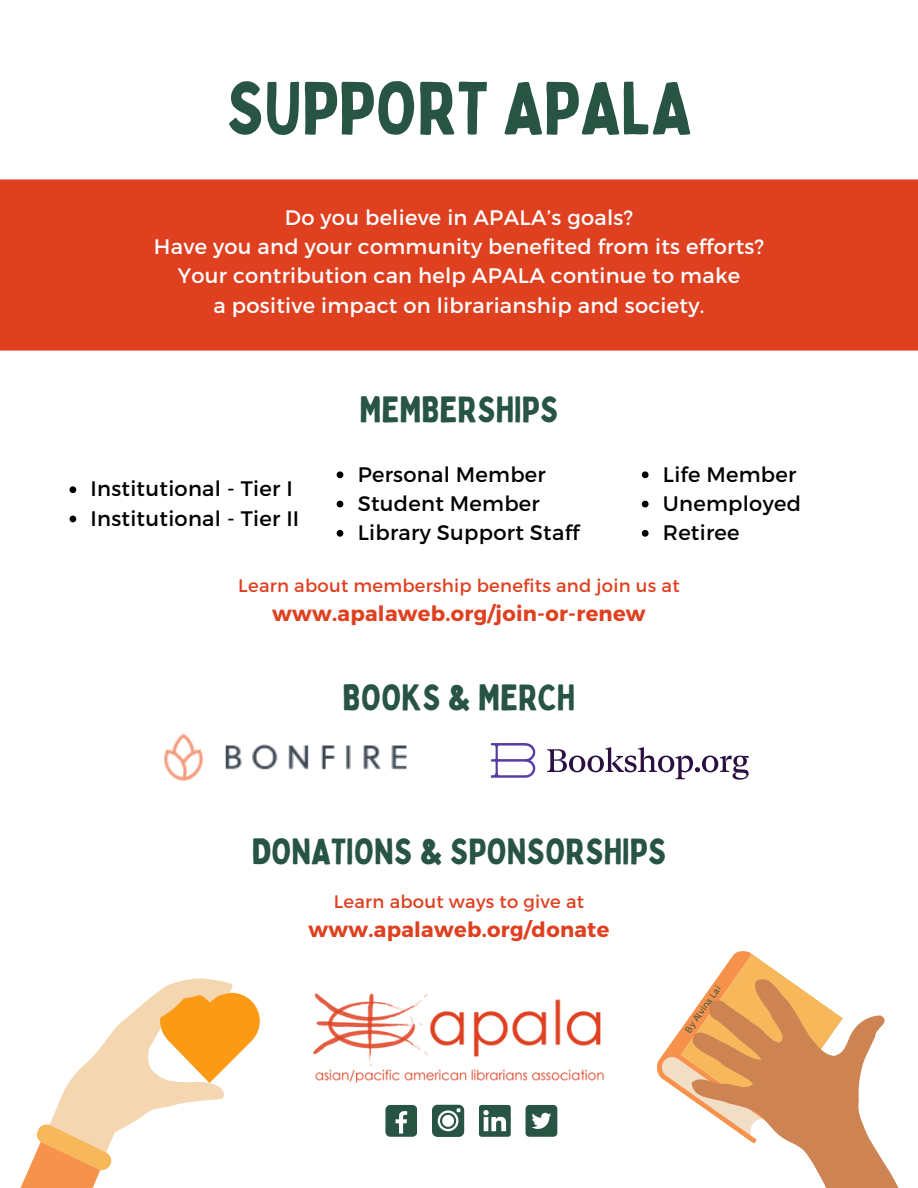
<style>
.page{position:relative;width:918px;height:1188px;background:#fff}
.page>*{position:absolute;margin:0;border:0;box-sizing:border-box;transform-origin:0 0}
.t1{font:73.65px "Bobby Jones";color:#285444}
.t2{font:36px "Bobby Jones";color:#285444}
.t3{font:21px/29.2px "Montserrat";letter-spacing:.015em;color:#fff;text-align:center}
.t4{font:21px/29.2px "Montserrat";letter-spacing:.015em;color:#000}
.t5{font:700 21px "Montserrat";letter-spacing:.015em;color:#de4020}
.t6{font:18px "Montserrat";letter-spacing:.015em;color:#de4020}
.t7{font:9px "Canva Sans";color:#285444}
</style>
<div class="page">
<svg style="left:51px;top:978px;width:209px;height:154px"></svg>
<svg style="left:20px;top:1121px;width:96px;height:67px"></svg>
<svg style="left:657px;top:951px;width:242px;height:237px"></svg>
<svg style="left:491px;top:743px;width:44px;height:35px"></svg>
<svg style="left:547px;top:747px;width:202px;height:33px"></svg>
<img style="left:164px;top:733px;width:243px;height:48px">
<div style="left:0;top:179px;width:918px;height:172px;background:#de4020"></div>
<img style="left:314px;top:993px;width:290px;height:89px">
<svg style="left:479px;top:1105px;width:31px;height:31px"></svg>
<div style="left:385px;top:1105px;width:32px;height:31px;background:#285444;border-radius:5px"></div>
<svg style="left:396px;top:1111px;width:11px;height:23px"></svg>
<div style="left:526px;top:1105px;width:31px;height:31px;background:#285444;border-radius:4px"></div>
<svg style="left:531px;top:1113px;width:20px;height:16px"></svg>
<svg style="left:432px;top:1105px;width:32px;height:32px"></svg>
<svg style="left:70px;top:486px;width:6px;height:7px"></svg>
<svg style="left:70px;top:516px;width:6px;height:6px"></svg>
<svg style="left:642px;top:471px;width:7px;height:7px"></svg>
<svg style="left:642px;top:501px;width:7px;height:6px"></svg>
<svg style="left:642px;top:530px;width:7px;height:7px"></svg>
<svg style="left:337px;top:471px;width:6px;height:7px"></svg>
<svg style="left:337px;top:501px;width:6px;height:6px"></svg>
<svg style="left:337px;top:530px;width:6px;height:7px"></svg>
<h1 class="t1" style="left:226px;top:62px;width:467px">SUPPORT APALA</h1>
<p class="t3" style="left:154px;top:202px;width:612px">Do you believe in APALA’s goals?<br>Have you and your community benefited from its efforts?<br>Your contribution can help APALA continue to make<br>a positive impact on librarianship and society.</p>
<p class="t4" style="left:91px;top:473px;width:210px">Institutional - Tier I<br>Institutional - Tier II</p>
<h2 class="t2" style="left:360px;top:387px;width:200px">MEMBERSHIPS</h2>
<p class="t4" style="left:358px;top:458px;width:223px">Personal Member<br>Student Member<br>Library Support Staff</p>
<p class="t4" style="left:663px;top:458px;width:140px">Life Member<br>Unemployed<br>Retiree</p>
<p class="t6" style="left:238px;top:574px;width:443px">Learn about membership benefits and join us at</p>
<p class="t5" style="left:272px;top:600px;width:375px">www.apalaweb.org/join-or-renew</p>
<h2 class="t2" style="left:343px;top:675px;width:234px">BOOKS &amp; MERCH</h2>
<h2 class="t2" style="left:252px;top:829px;width:416px">DONATIONS &amp; SPONSORSHIPS</h2>
<p class="t6" style="left:334px;top:890px;width:252px">Learn about ways to give at</p>
<p class="t5" style="left:309px;top:916px;width:302px">www.apalaweb.org/donate</p>
<p class="t7" style="left:682px;top:1028px;width:56px;rotate:-55deg">By Alvina Lai</p>
</div>
